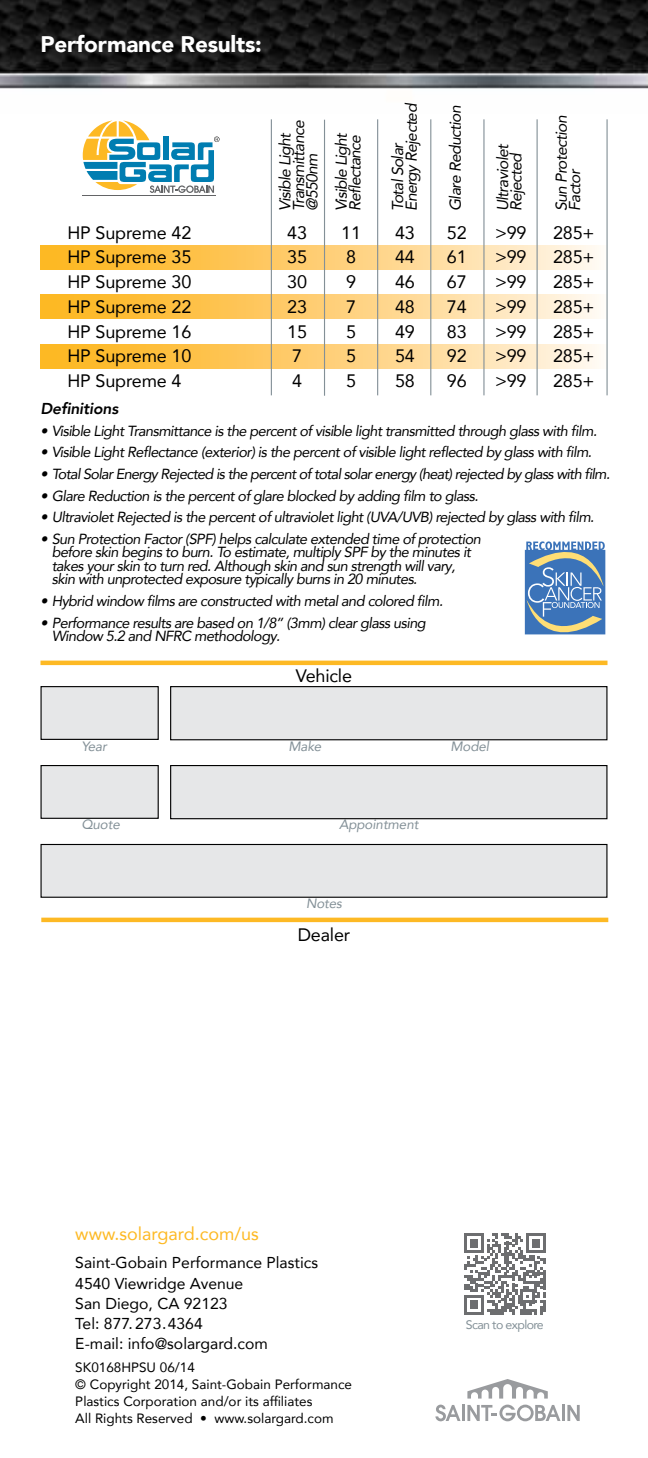
<style>
.page{position:relative;width:648px;height:1458px;background:#fff}
.page>*{position:absolute;margin:0;border:0;box-sizing:border-box;transform-origin:0 0}
.t1{font:900 22.5px "Avenir LT Com";letter-spacing:-.01em;color:#fff}
.t2{font:18px "Avenir LT Com";letter-spacing:-.01em;color:#000}
.t3{font:18px "Avenir LT Com";color:#fdb924}
.t4{font:italic 15.75px/13.5px "Avenir LT Com";letter-spacing:-.04em;color:#000}
.t5{font:15.75px/20.2px "Avenir LT Com";color:#000}
.t6{font:italic 800 15.75px "Avenir LT Com";letter-spacing:-.01em;color:#000}
.t7{font:italic 14.62px/13.5px "Avenir LT Com";letter-spacing:-.04em;color:#000}
.t8{font:13.5px/16.9px "Avenir LT Com";color:#000}
.t9{font:italic 13.5px "Avenir LT Com";letter-spacing:-.01em;color:#839097}
.t10{font:12.38px "Avenir LT Com";letter-spacing:-.05em;color:#839097}
</style>
<div class="page">
<img style="left:0;top:0;width:648px;height:89px">
<svg style="left:40px;top:245px;width:567px;height:24px"></svg>
<svg style="left:40px;top:295px;width:567px;height:24px"></svg>
<svg style="left:40px;top:345px;width:567px;height:24px"></svg>
<svg style="left:467px;top:1379px;width:81px;height:20px"></svg>
<hr style="left:562px;top:1405px;width:3px;height:16px;background:#999b9e">
<svg style="left:567px;top:1405px;width:13px;height:16px"></svg>
<hr style="left:462px;top:1405px;width:3px;height:16px;background:#999b9e">
<svg style="left:435px;top:1405px;width:26px;height:16px"></svg>
<svg style="left:467px;top:1405px;width:94px;height:16px"></svg>
<svg style="left:464px;top:1233px;width:82px;height:82px"></svg>
<hr style="left:40px;top:661px;width:568px;height:4px;background:#fdb924">
<svg style="left:525px;top:541px;width:80px;height:94px"></svg>
<hr style="left:41px;top:918px;width:567px;height:4px;background:#fdb924">
<svg style="left:83px;top:120px;width:137px;height:73px"></svg>
<hr style="left:83px;top:195px;width:133px;height:1px;background:#636466">
<hr style="left:271px;top:119px;width:1px;height:276px;background:#839097">
<hr style="left:324px;top:120px;width:1px;height:276px;background:#839097">
<hr style="left:377px;top:119px;width:1px;height:276px;background:#839097">
<hr style="left:430px;top:119px;width:1px;height:276px;background:#839097">
<hr style="left:483px;top:119px;width:2px;height:276px;background:#839097">
<hr style="left:537px;top:119px;width:1px;height:276px;background:#839097">
<hr style="left:607px;top:119px;width:1px;height:276px;background:#839097">
<div style="left:41px;top:687px;width:117px;height:52px;background:#e6e7e8"></div>
<div style="left:40px;top:686px;width:119px;height:54px;border:1px solid #000"></div>
<div style="left:171px;top:687px;width:436px;height:53px;background:#e6e7e8"></div>
<div style="left:170px;top:686px;width:438px;height:54px;border:1px solid #000"></div>
<div style="left:41px;top:766px;width:117px;height:52px;background:#e6e7e8"></div>
<div style="left:40px;top:765px;width:119px;height:54px;border:1px solid #000"></div>
<div style="left:171px;top:766px;width:436px;height:53px;background:#e6e7e8"></div>
<div style="left:170px;top:765px;width:438px;height:54px;border:1px solid #000"></div>
<div style="left:41px;top:844px;width:566px;height:53px;background:#e6e7e8"></div>
<div style="left:40px;top:844px;width:568px;height:54px;border:1px solid #000"></div>
<h1 class="t1" style="left:40px;top:31px;width:223px">Performance Results:</h1>
<p class="t4" style="left:278px;top:211px;width:92px;rotate:-90deg">Visible Light<br>Transmittance @550nm</p>
<p class="t4" style="left:335px;top:211px;width:80px;rotate:-90deg">Visible Light<br>Reflectance</p>
<p class="t4" style="left:391px;top:211px;width:109px;rotate:-90deg">Total Solar<br>Energy Rejected</p>
<p class="t4" style="left:449px;top:211px;width:107px;rotate:-90deg">Glare Reduction</p>
<p class="t4" style="left:554px;top:211px;width:97px;rotate:-90deg">Sun Protection</p>
<p class="t4" style="left:496px;top:211px;width:69px;rotate:-90deg">Ultraviolet<br>Rejected</p>
<p class="t4" style="left:568px;top:211px;width:44px;rotate:-90deg">Factor</p>
<p class="t2" style="left:68px;top:221px;width:125px">HP Supreme 42</p>
<p class="t2" style="left:287px;top:221px;width:21px">43</p>
<p class="t2" style="left:341px;top:221px;width:21px">11</p>
<p class="t2" style="left:395px;top:221px;width:21px">43</p>
<p class="t2" style="left:447px;top:221px;width:21px">52</p>
<p class="t2" style="left:495px;top:221px;width:33px">&gt;99</p>
<p class="t2" style="left:553px;top:221px;width:43px">285+</p>
<p class="t2" style="left:68px;top:246px;width:125px">HP Supreme 35</p>
<p class="t2" style="left:287px;top:246px;width:21px">35</p>
<p class="t2" style="left:346px;top:246px;width:12px">8</p>
<p class="t2" style="left:395px;top:246px;width:21px">44</p>
<p class="t2" style="left:447px;top:246px;width:21px">61</p>
<p class="t2" style="left:495px;top:246px;width:33px">&gt;99</p>
<p class="t2" style="left:553px;top:246px;width:43px">285+</p>
<p class="t2" style="left:68px;top:271px;width:125px">HP Supreme 30</p>
<p class="t2" style="left:287px;top:271px;width:21px">30</p>
<p class="t2" style="left:346px;top:271px;width:12px">9</p>
<p class="t2" style="left:395px;top:271px;width:21px">46</p>
<p class="t2" style="left:447px;top:271px;width:21px">67</p>
<p class="t2" style="left:495px;top:271px;width:33px">&gt;99</p>
<p class="t2" style="left:553px;top:271px;width:43px">285+</p>
<p class="t2" style="left:68px;top:296px;width:125px">HP Supreme 22</p>
<p class="t2" style="left:287px;top:296px;width:21px">23</p>
<p class="t2" style="left:346px;top:296px;width:12px">7</p>
<p class="t2" style="left:395px;top:296px;width:21px">48</p>
<p class="t2" style="left:447px;top:296px;width:21px">74</p>
<p class="t2" style="left:495px;top:296px;width:33px">&gt;99</p>
<p class="t2" style="left:553px;top:296px;width:43px">285+</p>
<p class="t2" style="left:68px;top:320px;width:125px">HP Supreme 16</p>
<p class="t2" style="left:287px;top:320px;width:21px">15</p>
<p class="t2" style="left:346px;top:320px;width:12px">5</p>
<p class="t2" style="left:395px;top:320px;width:21px">49</p>
<p class="t2" style="left:447px;top:320px;width:21px">83</p>
<p class="t2" style="left:495px;top:320px;width:33px">&gt;99</p>
<p class="t2" style="left:553px;top:320px;width:43px">285+</p>
<p class="t2" style="left:68px;top:345px;width:125px">HP Supreme 10</p>
<p class="t2" style="left:292px;top:345px;width:12px">7</p>
<p class="t2" style="left:346px;top:345px;width:12px">5</p>
<p class="t2" style="left:395px;top:345px;width:21px">54</p>
<p class="t2" style="left:447px;top:345px;width:21px">92</p>
<p class="t2" style="left:495px;top:345px;width:33px">&gt;99</p>
<p class="t2" style="left:553px;top:345px;width:43px">285+</p>
<p class="t2" style="left:68px;top:370px;width:116px">HP Supreme 4</p>
<p class="t2" style="left:292px;top:370px;width:12px">4</p>
<p class="t2" style="left:346px;top:370px;width:12px">5</p>
<p class="t2" style="left:395px;top:370px;width:21px">58</p>
<p class="t2" style="left:447px;top:370px;width:21px">96</p>
<p class="t2" style="left:495px;top:370px;width:33px">&gt;99</p>
<p class="t2" style="left:553px;top:370px;width:43px">285+</p>
<p class="t6" style="left:40px;top:399px;width:79px">Definitions</p>
<p class="t7" style="left:40px;top:424px;width:558px">• Visible Light Transmittance is the percent of visible light transmitted through glass with film.</p>
<p class="t7" style="left:40px;top:446px;width:553px">• Visible Light Reflectance (exterior) is the percent of visible light reflected by glass with film.</p>
<p class="t7" style="left:40px;top:467px;width:571px">• Total Solar Energy Rejected is the percent of total solar energy (heat) rejected by glass with film.</p>
<p class="t7" style="left:40px;top:489px;width:439px">• Glare Reduction is the percent of glare blocked by adding film to glass.</p>
<p class="t7" style="left:40px;top:510px;width:555px">• Ultraviolet Rejected is the percent of ultraviolet light (UVA/UVB) rejected by glass with film.</p>
<p class="t7" style="left:52px;top:532px;width:431px;text-indent:-11px">• Sun Protection Factor (SPF) helps calculate extended time of protection before skin begins to burn. To estimate, multiply SPF by the minutes it takes your skin to turn red. Although skin and sun strength will vary, skin with unprotected exposure typically burns in 20 minutes.</p>
<p class="t7" style="left:40px;top:594px;width:404px">• Hybrid window films are constructed with metal and colored film.</p>
<p class="t7" style="left:52px;top:616px;width:376px;text-indent:-11px">• Performance results are based on 1/8” (3mm) clear glass using<br>Window 5.2 and NFRC methodology.</p>
<p class="t2" style="left:296px;top:665px;width:58px">Vehicle</p>
<p class="t9" style="left:81px;top:738px;width:27px">Year</p>
<p class="t9" style="left:288px;top:738px;width:35px">Make</p>
<p class="t9" style="left:450px;top:738px;width:40px">Model</p>
<p class="t9" style="left:81px;top:817px;width:40px">Quote</p>
<p class="t9" style="left:339px;top:817px;width:81px">Appointment</p>
<p class="t9" style="left:306px;top:895px;width:37px">Notes</p>
<p class="t2" style="left:298px;top:923px;width:54px">Dealer</p>
<p class="t3" style="left:75px;top:1223px;width:185px">www.solargard.com/us</p>
<p class="t5" style="left:75px;top:1253px;width:244px">Saint-Gobain Performance Plastics<br>4540 Viewridge Avenue<br>San Diego, CA 92123<br>Tel: 877. 273.4364<br>E-mail: info@solargard.com</p>
<p class="t8" style="left:75px;top:1359px;width:278px">SK0168HPSU 06/14<br>© Copyright 2014, Saint-Gobain Performance Plastics Corporation and/or its affiliates<br>All Rights Reserved • www.solargard.com</p>
<p class="t10" style="left:466px;top:1317px;width:80px">Scan to explore</p>
</div>
